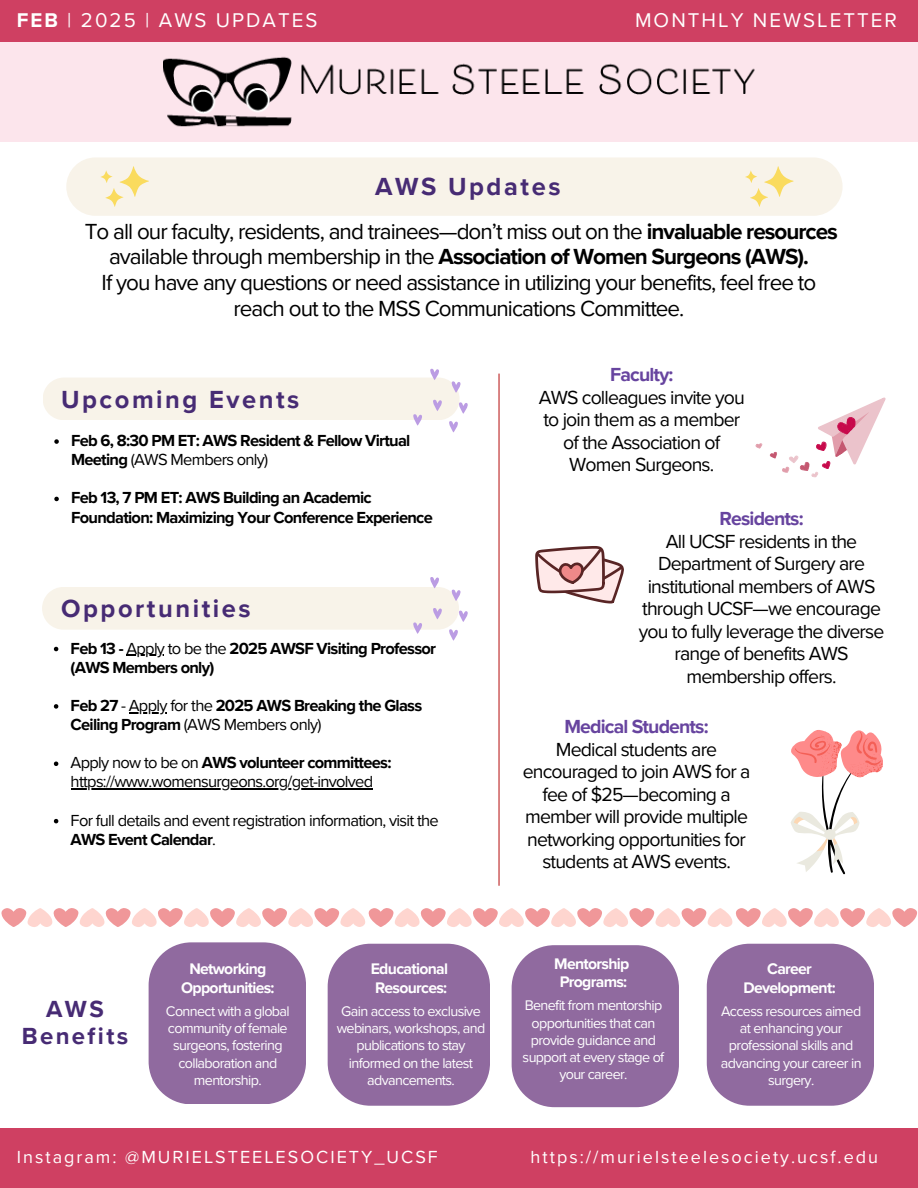
<style>
.page{position:relative;width:918px;height:1188px;background:#fff}
.page>*{position:absolute;margin:0;border:0;box-sizing:border-box;transform-origin:0 0}
.t1{font:700 25.5px "Proxima Nova";letter-spacing:.1em;color:#472b74}
.t2{font:700 24px/27px "Proxima Nova";letter-spacing:.1em;color:#472b74;text-align:center}
.t3{font:22.5px/25.8px "Proxima Nova";letter-spacing:-.045em;color:#000;text-align:center}
.t4{font:20.55px "Proxima Nova";letter-spacing:.1em;color:#fff}
.t5{font:19.5px/22.5px "Proxima Nova";letter-spacing:-.045em;color:#000;text-align:center}
.t6{font:18px "Proxima Nova";letter-spacing:.11em;color:#fff}
.t7{font:700 16.5px/19.2px "Proxima Nova";letter-spacing:-.045em;color:#000}
.t8{font:16.5px/19.2px "Proxima Nova";letter-spacing:-.045em;color:#000}
.t9{font:700 15.75px/18.6px "Proxima Nova";letter-spacing:-.045em;color:#fff;text-align:center}
.t10{font:14.4px/17.2px "Proxima Nova";letter-spacing:-.045em;color:#fff;text-align:center}
.s1{font-weight:700}
.s2{font-weight:400}
.s3{font-weight:700;color:#67449f}
</style>
<div class="page">
<div style="left:0;top:1128px;width:918px;height:60px;background:#cf4062"></div>
<div style="left:0;top:0;width:918px;height:42px;background:#cf4062"></div>
<div style="left:0;top:42px;width:918px;height:100px;background:#fce5ec"></div>
<img style="left:164px;top:56px;width:591px;height:71px">
<hr style="left:498px;top:374px;width:2px;height:512px;background:#bc2727">
<div style="left:149px;top:942px;width:157px;height:162px;background:#906a9f;border-radius:43px"></div>
<div style="left:328px;top:944px;width:162px;height:162px;background:#906a9f;border-radius:43px"></div>
<div style="left:512px;top:945px;width:167px;height:162px;background:#906a9f;border-radius:43px"></div>
<div style="left:707px;top:944px;width:167px;height:162px;background:#906a9f;border-radius:43px"></div>
<div style="left:66px;top:157px;width:777px;height:59px;background:#f8f3e9;border-radius:29px"></div>
<svg style="left:745px;top:166px;width:48px;height:41px"></svg>
<svg style="left:101px;top:166px;width:47px;height:41px"></svg>
<svg style="left:54px;top:647px;width:4px;height:4px"></svg>
<hr style="left:126px;top:655px;width:38px;height:1px;background:#000">
<svg style="left:54px;top:704px;width:4px;height:5px"></svg>
<hr style="left:129px;top:712px;width:38px;height:1px;background:#000">
<svg style="left:54px;top:762px;width:4px;height:4px"></svg>
<hr style="left:71px;top:789px;width:302px;height:1px;background:#000">
<svg style="left:54px;top:819px;width:4px;height:4px"></svg>
<svg style="left:1px;top:908px;width:916px;height:19px"></svg>
<svg style="left:43px;top:368px;width:425px;height:65px"></svg>
<svg style="left:42px;top:577px;width:426px;height:64px"></svg>
<svg style="left:755px;top:443px;width:7px;height:6px"></svg>
<svg style="left:769px;top:397px;width:117px;height:80px"></svg>
<svg style="left:535px;top:546px;width:89px;height:58px"></svg>
<svg style="left:791px;top:730px;width:92px;height:145px"></svg>
<svg style="left:54px;top:439px;width:5px;height:5px"></svg>
<svg style="left:54px;top:497px;width:5px;height:4px"></svg>
<p class="t4" style="left:17px;top:8px;width:302px"><span class="s1">FEB</span> | 2025 | AWS UPDATES</p>
<h1 class="t4" style="left:635px;top:8px;width:263px">MONTHLY NEWSLETTER</h1>
<p class="t1" style="left:375px;top:171px;width:187px">AWS Updates</p>
<h4 class="t3" style="left:85px;top:219px;width:755px">To all our faculty, residents, and trainees—don’t miss out on the <span class="s1">invaluable resources </span>available through membership in the <span class="s1">Association of Women Surgeons (AWS).<br></span>If you have any questions or need assistance in utilizing your benefits, feel free to reach out to the MSS Communications Committee.</h4>
<p class="t1" style="left:61px;top:384px;width:240px">Upcoming Events</p>
<p class="t7" style="left:71px;top:431px;width:341px">Feb 6, 8:30 PM ET: AWS Resident &amp; Fellow Virtual<br>Meeting <span class="s2">(AWS Members only)</span></p>
<p class="t7" style="left:71px;top:489px;width:363px">Feb 13, 7 PM ET: AWS Building an Academic<br>Foundation: Maximizing Your Conference Experience</p>
<h5 class="t1" style="left:61px;top:593px;width:191px">Opportunities</h5>
<h2 class="t7" style="left:71px;top:639px;width:367px">Feb 13 - <span class="s2">Apply to be the</span> 2025 AWSF Visiting Professor</h2>
<h2 class="t7" style="left:71px;top:658px;width:145px">(AWS Members only)</h2>
<h2 class="t7" style="left:71px;top:696px;width:353px">Feb 27 <span class="s2">- Apply for the</span> 2025 AWS Breaking the Glass</h2>
<p class="t8" style="left:71px;top:715px;width:252px"><span class="s1">Ceiling Program</span> (AWS Members only)</p>
<p class="t7" style="left:71px;top:754px;width:322px"><span class="s2">Apply now to be on</span> AWS volunteer committees:</p>
<p class="t8" style="left:71px;top:773px;width:304px">https://www.womensurgeons.org/get-involved</p>
<p class="t8" style="left:71px;top:811px;width:370px">For full details and event registration information, visit the<br><span class="s1">AWS Event Calendar</span>.</p>
<p class="t2" style="left:22px;top:996px;width:108px">AWS<br>Benefits</p>
<p class="t9" style="left:181px;top:960px;width:95px">Networking<br>Opportunities:</p>
<p class="t10" style="left:166px;top:1003px;width:125px">Connect with a global community of female surgeons, fostering collaboration and mentorship.</p>
<p class="t9" style="left:371px;top:960px;width:79px;text-align:left">Educational<br>Resources:</p>
<p class="t10" style="left:337px;top:1003px;width:150px">Gain access to exclusive webinars, workshops, and publications to stay informed on the latest advancements.</p>
<p class="t5" style="left:539px;top:364px;width:207px"><span class="s3">Faculty:<br></span>AWS colleagues invite you to join them as a member of the Association of<br>Women Surgeons.</p>
<p class="t5" style="left:639px;top:508px;width:247px"><span class="s3">Residents:<br></span>All UCSF residents in the<br>Department of Surgery are institutional members of AWS through UCSF—we encourage you to fully leverage the diverse range of benefits AWS membership offers.</p>
<h1 class="t5" style="left:523px;top:716px;width:229px"><span class="s3">Medical Students:<br></span>Medical students are encouraged to join AWS for a fee of $25—becoming a member will provide multiple networking opportunities for students at AWS events.</h1>
<h4 class="t9" style="left:554px;top:955px;width:77px">Mentorship<br>Programs:</h4>
<p class="t10" style="left:523px;top:997px;width:143px">Benefit from mentorship opportunities that can provide guidance and support at every stage of your career.</p>
<p class="t9" style="left:743px;top:960px;width:94px">Career<br>Development:</p>
<h4 class="t10" style="left:721px;top:1003px;width:142px">Access resources aimed at enhancing your professional skills and advancing your career in surgery.</h4>
<p class="t6" style="left:17px;top:1147px;width:422px">Instagram: @MURIELSTEELESOCIETY_UCSF</p>
<h3 class="t6" style="left:531px;top:1147px;width:349px">https://murielsteelesociety.ucsf.edu</h3>
</div>
